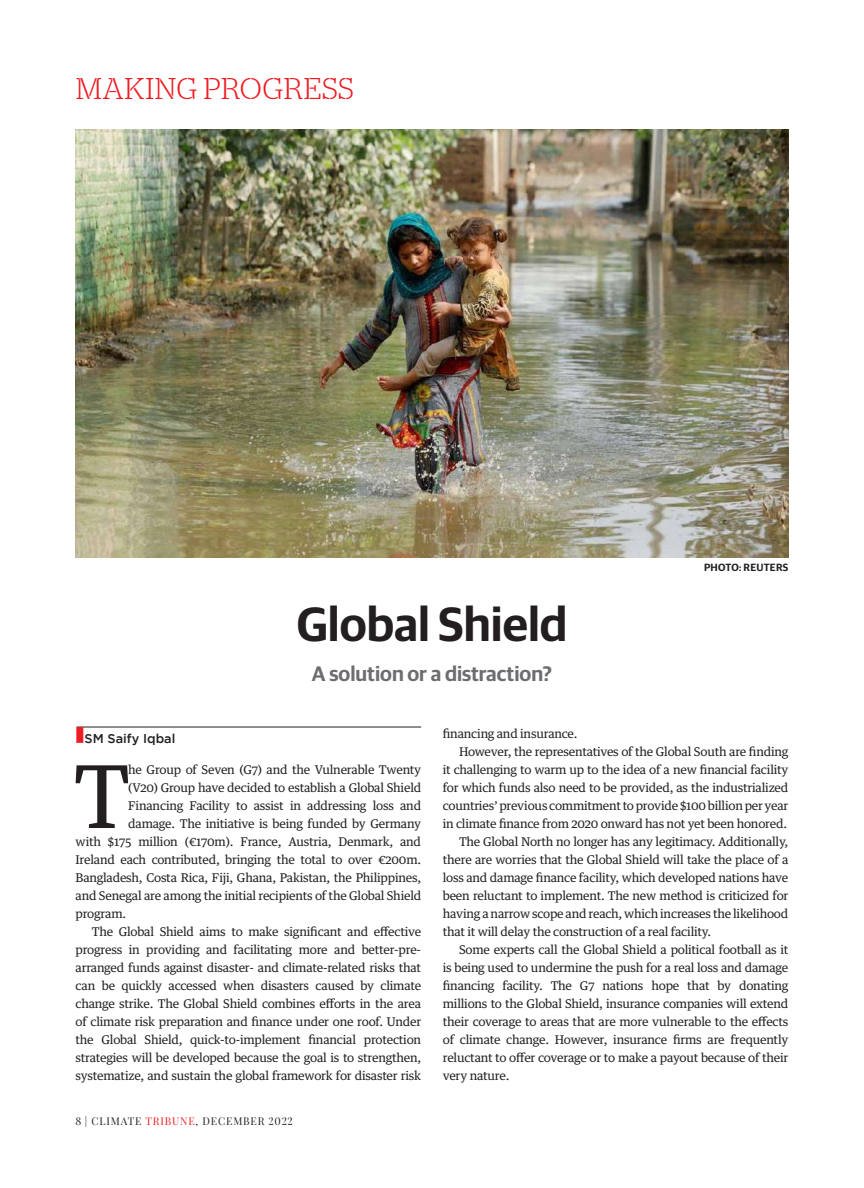
<style>
.page{position:relative;width:864px;height:1188px;background:#fff}
.page>*{position:absolute;margin:0;border:0;box-sizing:border-box;transform-origin:0 0}
.t1{font:86.85px "Guardian Text Egyp";color:#231f20}
.t2{font:600 48px "Guardian Sans";color:#231f20}
.t3{font:300 30px "Stag Stencil";letter-spacing:.02em;color:#ee1d23}
.t4{font:600 21px "Guardian Sans";color:#6c6d70}
.t5{font:500 12.75px "Gotham";color:#231f20}
.t6{font:12px "Guardian Text Egyp";letter-spacing:-.02em;color:#231f20}
.t7{font:10.5px "Playfair Display";letter-spacing:.08em;color:#231f20}
.t8{font:600 10.5px "Guardian Sans";letter-spacing:.02em;color:#231f20}
.s1{color:#ee1d23}
</style>
<div class="page">
<hr style="left:77px;top:727px;width:344px;height:1px;background:#231f20">
<img style="left:76px;top:130px;width:712px;height:428px">
<h3 class="t3" style="left:76px;top:72px;width:280px">MAKING PROGRESS</h3>
<h2 class="t2" style="left:297px;top:589px;width:272px">Global Shield</h2>
<h3 class="t4" style="left:312px;top:658px;width:242px">A solution or a distraction?</h3>
<p class="t8" style="left:704px;top:559px;width:86px">PHOTO: REUTERS</p>
<p class="t5" style="left:76px;top:731px;width:101px"><span class="s1">■</span>SM Saify Iqbal</p>
<h1 class="t1" style="left:74px;top:724px;width:58px">T</h1>
<p class="t6" style="left:128px;top:760px;width:294px">he Group of Seven (G7) and the Vulnerable Twenty</p>
<p class="t6" style="left:128px;top:778px;width:294px">(V20) Group have decided to establish a Global Shield</p>
<p class="t6" style="left:128px;top:796px;width:294px">Financing Facility to assist in addressing loss and</p>
<p class="t6" style="left:128px;top:814px;width:294px">damage. The initiative is being funded by Germany</p>
<p class="t6" style="left:76px;top:832px;width:347px">with $175 million (€170m). France, Austria, Denmark, and</p>
<p class="t6" style="left:76px;top:850px;width:347px">Ireland each contributed, bringing the total to over €200m.</p>
<p class="t6" style="left:76px;top:868px;width:347px">Bangladesh, Costa Rica, Fiji, Ghana, Pakistan, the Philippines,</p>
<p class="t6" style="left:76px;top:886px;width:347px">and Senegal are among the initial recipients of the Global Shield</p>
<p class="t6" style="left:76px;top:904px;width:52px">program.</p>
<p class="t6" style="left:92px;top:922px;width:331px">The Global Shield aims to make significant and effective</p>
<p class="t6" style="left:76px;top:940px;width:347px">progress in providing and facilitating more and better-pre-</p>
<p class="t6" style="left:76px;top:958px;width:347px">arranged funds against disaster- and climate-related risks that</p>
<p class="t6" style="left:76px;top:976px;width:347px">can be quickly accessed when disasters caused by climate</p>
<p class="t6" style="left:76px;top:994px;width:347px">change strike. The Global Shield combines efforts in the area</p>
<p class="t6" style="left:76px;top:1012px;width:347px">of climate risk preparation and finance under one roof. Under</p>
<p class="t6" style="left:76px;top:1030px;width:347px">the Global Shield, quick-to-implement financial protection</p>
<p class="t6" style="left:76px;top:1048px;width:347px">strategies will be developed because the goal is to strengthen,</p>
<p class="t6" style="left:76px;top:1066px;width:347px">systematize, and sustain the global framework for disaster risk</p>
<p class="t7" style="left:76px;top:1115px;width:219px">8 | CLIMATE <span class="s1">TRIBUNE</span>, DECEMBER 2022</p>
<p class="t6" style="left:443px;top:724px;width:136px">financing and insurance.</p>
<p class="t6" style="left:459px;top:742px;width:331px">However, the representatives of the Global South are finding</p>
<p class="t6" style="left:443px;top:760px;width:347px">it challenging to warm up to the idea of a new financial facility</p>
<p class="t6" style="left:443px;top:778px;width:347px">for which funds also need to be provided, as the industrialized</p>
<p class="t6" style="left:443px;top:796px;width:347px">countries’ previous commitment to provide $100 billion per year</p>
<p class="t6" style="left:443px;top:814px;width:346px">in climate finance from 2020 onward has not yet been honored.</p>
<p class="t6" style="left:459px;top:832px;width:331px">The Global North no longer has any legitimacy. Additionally,</p>
<p class="t6" style="left:443px;top:850px;width:347px">there are worries that the Global Shield will take the place of a</p>
<p class="t6" style="left:443px;top:868px;width:347px">loss and damage finance facility, which developed nations have</p>
<p class="t6" style="left:443px;top:886px;width:347px">been reluctant to implement. The new method is criticized for</p>
<p class="t6" style="left:443px;top:904px;width:347px">having a narrow scope and reach, which increases the likelihood</p>
<p class="t6" style="left:443px;top:922px;width:270px">that it will delay the construction of a real facility.</p>
<p class="t6" style="left:459px;top:940px;width:331px">Some experts call the Global Shield a political football as it</p>
<p class="t6" style="left:443px;top:958px;width:347px">is being used to undermine the push for a real loss and damage</p>
<p class="t6" style="left:443px;top:976px;width:347px">financing facility. The G7 nations hope that by donating</p>
<p class="t6" style="left:443px;top:994px;width:347px">millions to the Global Shield, insurance companies will extend</p>
<p class="t6" style="left:443px;top:1012px;width:347px">their coverage to areas that are more vulnerable to the effects</p>
<p class="t6" style="left:443px;top:1030px;width:347px">of climate change. However, insurance firms are frequently</p>
<p class="t6" style="left:443px;top:1048px;width:347px">reluctant to offer coverage or to make a payout because of their</p>
<p class="t6" style="left:443px;top:1066px;width:68px">very nature.</p>
</div>
